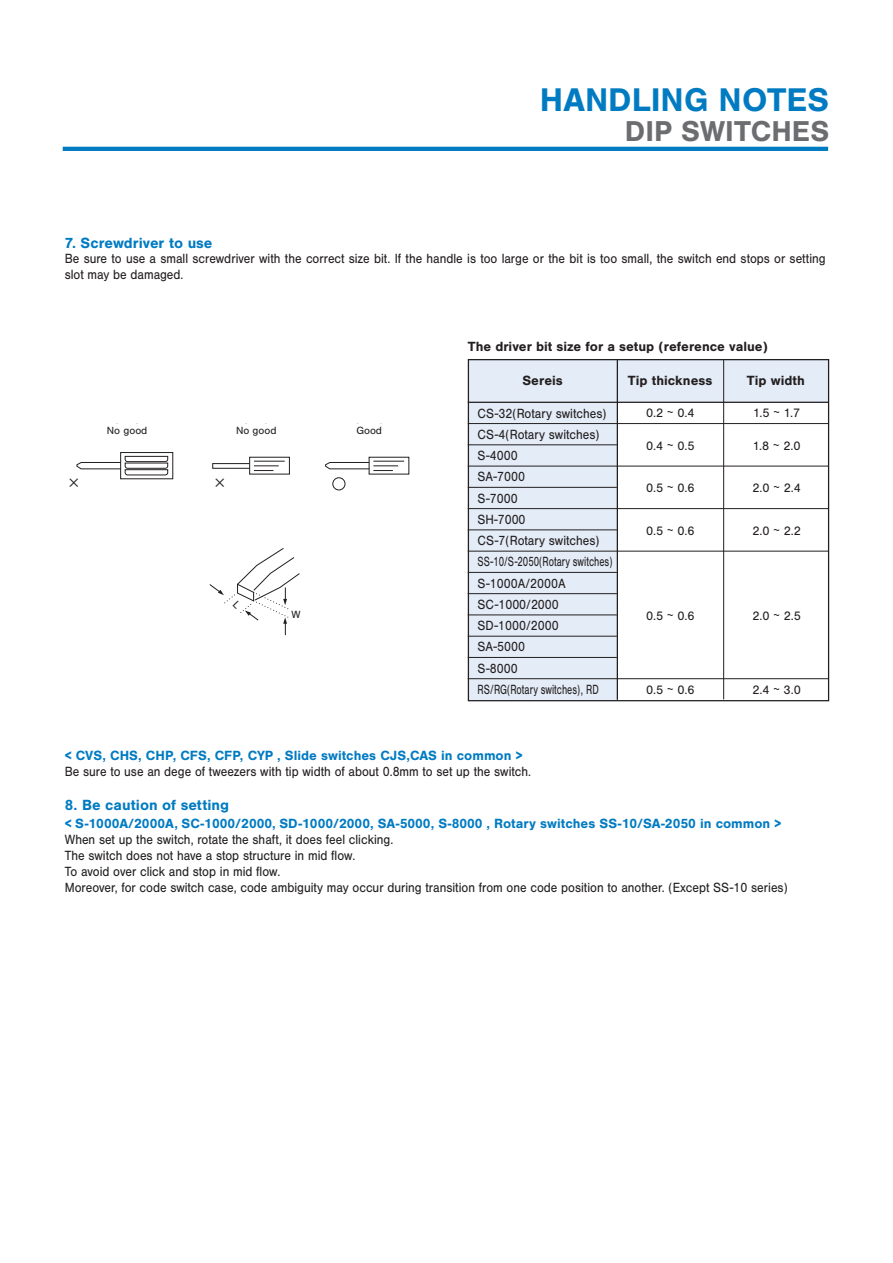
<style>
.page{position:relative;width:893px;height:1263px;background:#fff}
.page>*{position:absolute;margin:0;border:0;box-sizing:border-box;transform-origin:0 0}
.t1{font:700 34.05px "Nimbus San";color:#007bc2}
.t2{font:700 29.7px "Nimbus San";color:#6c6d70}
.t3{font:700 15.3px "Nimbus San";color:#007bc2}
.t4{font:13.8px/21.3px "Nimbus San";color:#231f20;scale:.9 1}
.t5{font:700 13.8px "Nimbus San";color:#007bc2}
.t6{font:700 13.8px "Nimbus San";color:#231f20}
.t7{font:13.5px "UD Shin Go Pro";color:#231f20}
.t8{font:12.75px "Nimbus San";color:#231f20}
.t9{font:10.8px "Nimbus San";color:#231f20}
.s1{font-family:"UD Shin Go Pro"}
</style>
<div class="page">
<hr style="left:63px;top:147px;width:765px;height:4px;background:#007bc2">
<div style="left:120px;top:452px;width:53px;height:27px;border:1px solid #231f20"></div>
<svg style="left:76px;top:455px;width:93px;height:21px"></svg>
<div style="left:212px;top:463px;width:38px;height:6px;border:1px solid #231f20"></div>
<svg style="left:254px;top:465px;width:25px;height:6px"></svg>
<hr style="left:254px;top:461px;width:31px;height:1px;background:#231f20">
<hr style="left:373px;top:461px;width:31px;height:1px;background:#231f20">
<svg style="left:325px;top:462px;width:73px;height:9px"></svg>
<div style="left:332px;top:477px;width:13px;height:13px;border:1px solid #231f20;border-radius:50%"></div>
<div style="left:469px;top:402px;width:148px;height:298px;background:#e4ecf7"></div>
<hr style="left:468px;top:423px;width:360px;height:1px;background:#231f20">
<hr style="left:468px;top:445px;width:149px;height:1px;background:#231f20">
<hr style="left:468px;top:466px;width:360px;height:1px;background:#231f20">
<hr style="left:468px;top:487px;width:149px;height:1px;background:#231f20">
<hr style="left:468px;top:508px;width:360px;height:1px;background:#231f20">
<hr style="left:468px;top:530px;width:149px;height:1px;background:#231f20">
<hr style="left:468px;top:551px;width:360px;height:1px;background:#231f20">
<hr style="left:468px;top:572px;width:149px;height:1px;background:#231f20">
<hr style="left:468px;top:593px;width:149px;height:1px;background:#231f20">
<hr style="left:468px;top:615px;width:149px;height:1px;background:#231f20">
<hr style="left:468px;top:636px;width:149px;height:1px;background:#231f20">
<hr style="left:468px;top:657px;width:149px;height:1px;background:#231f20">
<hr style="left:468px;top:678px;width:361px;height:1px;background:#231f20">
<div style="left:468px;top:359px;width:149px;height:42px;background:#e4ecf7"></div>
<div style="left:617px;top:359px;width:106px;height:42px;background:#e4ecf7"></div>
<div style="left:723px;top:359px;width:105px;height:42px;background:#e4ecf7"></div>
<div style="left:468px;top:359px;width:361px;height:342px;border:1px solid #231f20"></div>
<hr style="left:617px;top:360px;width:1px;height:340px;background:#231f20">
<hr style="left:723px;top:360px;width:1px;height:339px;background:#231f20">
<hr style="left:468px;top:402px;width:360px;height:1px;background:#231f20">
<svg style="left:209px;top:548px;width:91px;height:87px"></svg>
<h1 class="t1" style="left:540px;top:81px;width:291px">HANDLING NOTES</h1>
<h2 class="t2" style="left:625px;top:114px;width:206px">DIP SWITCHES</h2>
<p class="t3" style="left:65px;top:234px;width:149px">7. Screwdriver to use</p>
<p class="t4" style="left:65px;top:251px;width:847px;line-height:15.9px">Be sure to use a small screwdriver with the correct size bit. If the handle is too large or the bit is too small, the switch end stops or setting slot may be damaged.</p>
<p class="t9" style="left:107px;top:424px;width:42px">No good</p>
<p class="t9" style="left:236px;top:424px;width:42px">No good</p>
<p class="t9" style="left:356px;top:424px;width:27px">Good</p>
<p class="t7" style="left:67px;top:472px;width:15px">×</p>
<p class="t7" style="left:213px;top:472px;width:15px">×</p>
<p class="t9" style="left:291px;top:608px;width:11px">W</p>
<p class="t6" style="left:468px;top:339px;width:302px">The driver bit size for a setup (reference value)</p>
<p class="t6" style="left:522px;top:373px;width:42px">Sereis</p>
<p class="t6" style="left:628px;top:373px;width:86px">Tip thickness</p>
<p class="t6" style="left:747px;top:373px;width:59px">Tip width</p>
<p class="t8" style="left:646px;top:406px;width:50px">0.2 <span class="s1">~</span> 0.4</p>
<p class="t4" style="left:478px;top:403px;width:151px">CS-32(Rotary switches)<br>CS-4(Rotary switches)<br>S-4000<br>SA-7000<br>S-7000<br>SH-7000<br>CS-7(Rotary switches)<br>SS-10/S-2050(Rotary switches)<br>S-1000A/2000A<br>SC-1000/2000<br>SD-1000/2000<br>SA-5000<br>S-8000<br>RS/RG(Rotary switches), RD</p>
<p class="t8" style="left:753px;top:406px;width:49px">1.5 <span class="s1">~</span> 1.7</p>
<p class="t8" style="left:753px;top:439px;width:49px">1.8 <span class="s1">~</span> 2.0</p>
<p class="t8" style="left:753px;top:481px;width:50px">2.0 <span class="s1">~</span> 2.4</p>
<p class="t8" style="left:753px;top:524px;width:50px">2.0 <span class="s1">~</span> 2.2</p>
<p class="t8" style="left:646px;top:439px;width:50px">0.4 <span class="s1">~</span> 0.5</p>
<p class="t8" style="left:646px;top:481px;width:50px">0.5 <span class="s1">~</span> 0.6</p>
<p class="t8" style="left:646px;top:524px;width:50px">0.5 <span class="s1">~</span> 0.6</p>
<p class="t8" style="left:753px;top:608px;width:50px">2.0 <span class="s1">~</span> 2.5</p>
<p class="t8" style="left:646px;top:608px;width:50px">0.5 <span class="s1">~</span> 0.6</p>
<p class="t8" style="left:752px;top:683px;width:50px">2.4 <span class="s1">~</span> 3.0</p>
<p class="t8" style="left:646px;top:683px;width:50px">0.5 <span class="s1">~</span> 0.6</p>
<p class="t5" style="left:65px;top:748px;width:459px">&lt; CVS, CHS, CHP, CFS, CFP, CYP , Slide switches CJS,CAS in common &gt;</p>
<p class="t4" style="left:65px;top:761px;width:520px">Be sure to use an dege of tweezers with tip width of about 0.8mm to set up the switch.</p>
<p class="t3" style="left:65px;top:797px;width:166px">8. Be caution of setting</p>
<p class="t5" style="left:65px;top:816px;width:718px">&lt; S-1000A/2000A, SC-1000/2000, SD-1000/2000, SA-5000, S-8000 , Rotary switches SS-10/SA-2050 in common &gt;</p>
<p class="t4" style="left:65px;top:832px;width:805px;line-height:15.9px">When set up the switch, rotate the shaft, it does feel clicking.<br>The switch does not have a stop structure in mid flow.<br>To avoid over click and stop in mid flow.<br>Moreover, for code switch case, code ambiguity may occur during transition from one code position to another. (Except SS-10 series)</p>
</div>
